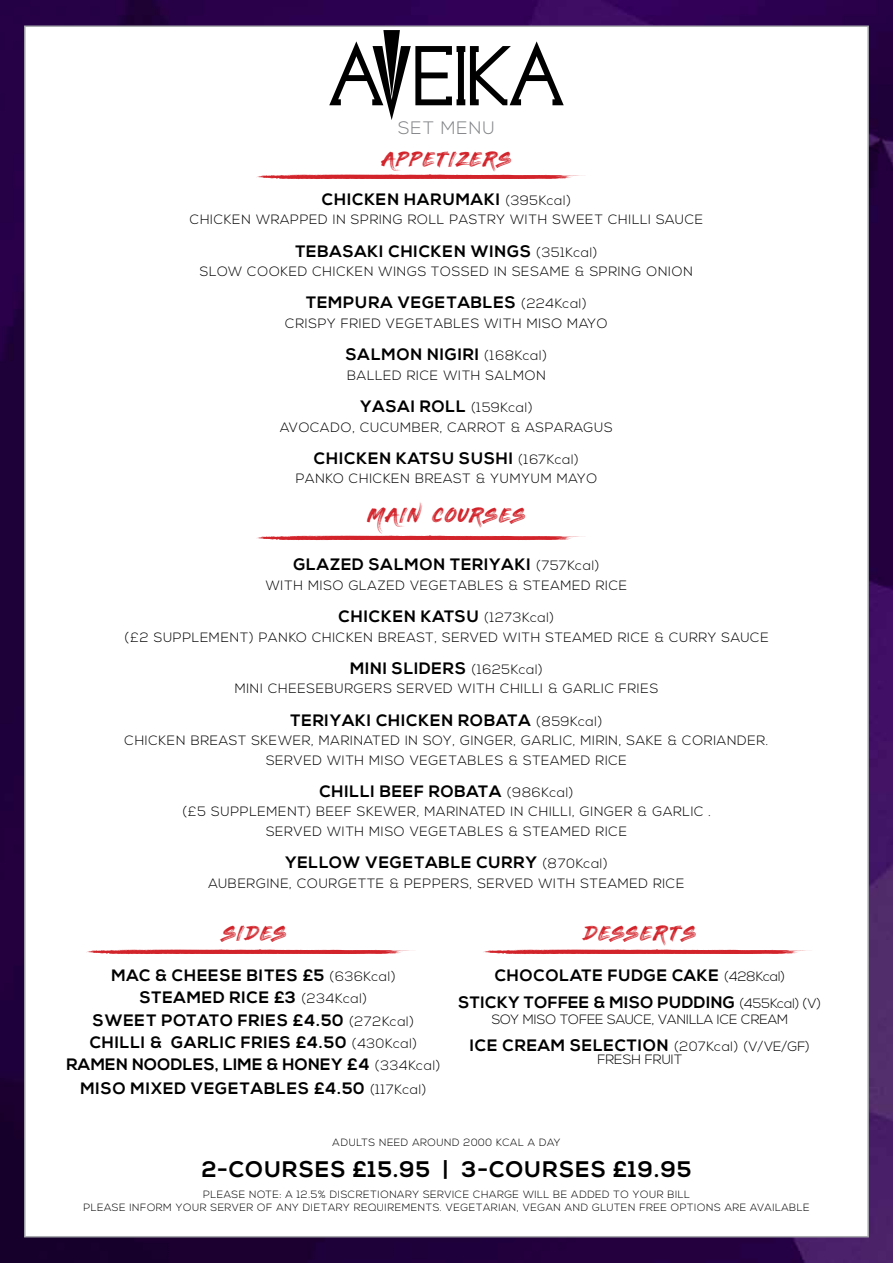
<style>
.page{position:relative;width:893px;height:1263px;background:#fff}
.page>*{position:absolute;margin:0;border:0;box-sizing:border-box;transform-origin:0 0}
.t1{font:700 22.5px "Nexa";letter-spacing:.06em;color:#000}
.t2{font:21px "Painting With Chocolate";letter-spacing:.05em;color:#d2232a}
.t3{font:300 18px "Nexa";letter-spacing:.05em;color:#808285}
.t4{font:700 16.5px/22.2px "Nexa";letter-spacing:.05em;color:#000;text-align:center}
.t5{font:700 16.5px/26.5px "Nexa";letter-spacing:.03em;color:#000;text-align:center}
.t6{font:300 13.5px/19.5px "Nexa";letter-spacing:.05em;color:#000;text-align:center}
.t7{font:300 13.5px "Nexa";color:#000101}
.t8{font:300 10.5px/12.6px "Nexa";letter-spacing:.05em;color:#000;text-align:center}
.s1{font-weight:300;font-size:13.5px}
.s2{font-weight:300;font-size:13.5px;color:#000101}
</style>
<div class="page">
<img style="left:0;top:0;width:893px;height:1263px">
<div style="left:24px;top:26px;width:845px;height:1211px;background:#fff;border:2px solid #a9abae"></div>
<svg style="left:329px;top:30px;width:235px;height:90px"></svg>
<svg style="left:256px;top:174px;width:329px;height:5px;background:#de5f64"></svg>
<svg style="left:256px;top:535px;width:329px;height:5px"></svg>
<svg style="left:86px;top:949px;width:329px;height:5px;background:#de5f64"></svg>
<svg style="left:483px;top:949px;width:328px;height:5px;background:#de5f64"></svg>
<h3 class="t3" style="left:398px;top:117px;width:98px">SET MENU</h3>
<h2 class="t2" style="left:381px;top:146px;width:132px">APPETIZERS</h2>
<p class="t4" style="left:322px;top:189px;width:251px">CHICKEN HARUMAKI <span class="s1">(395Kcal)</span></p>
<p class="t6" style="left:190px;top:211px;width:515px">CHICKEN WRAPPED IN SPRING ROLL PASTRY WITH SWEET CHILLI SAUCE</p>
<p class="t4" style="left:295px;top:241px;width:304px">TEBASAKI CHICKEN WINGS <span class="s1">(351Kcal)</span></p>
<p class="t6" style="left:200px;top:262px;width:494px">SLOW COOKED CHICKEN WINGS TOSSED IN SESAME &amp; SPRING ONION</p>
<p class="t4" style="left:306px;top:292px;width:282px">TEMPURA VEGETABLES <span class="s1">(224Kcal)</span></p>
<p class="t6" style="left:285px;top:314px;width:324px">CRISPY FRIED VEGETABLES WITH MISO MAYO</p>
<p class="t4" style="left:346px;top:344px;width:203px">SALMON NIGIRI <span class="s1">(168Kcal)</span></p>
<p class="t6" style="left:347px;top:366px;width:200px">BALLED RICE WITH SALMON</p>
<p class="t4" style="left:360px;top:396px;width:174px">YASAI ROLL <span class="s1">(159Kcal)</span></p>
<p class="t6" style="left:280px;top:418px;width:334px">AVOCADO, CUCUMBER, CARROT &amp; ASPARAGUS</p>
<p class="t4" style="left:314px;top:448px;width:267px">CHICKEN KATSU SUSHI <span class="s1">(167Kcal)</span></p>
<p class="t6" style="left:296px;top:469px;width:303px">PANKO CHICKEN BREAST &amp; YUMYUM MAYO</p>
<h2 class="t2" style="left:367px;top:503px;width:160px">MAIN COURSES</h2>
<p class="t4" style="left:293px;top:554px;width:308px">GLAZED SALMON TERIYAKI <span class="s1">(757Kcal)</span></p>
<p class="t6" style="left:266px;top:576px;width:363px">WITH MISO GLAZED VEGETABLES &amp; STEAMED RICE</p>
<p class="t4" style="left:339px;top:606px;width:217px">CHICKEN KATSU <span class="s1">(1273Kcal)</span></p>
<p class="t6" style="left:124px;top:628px;width:646px">(£2 SUPPLEMENT) PANKO CHICKEN BREAST, SERVED WITH STEAMED RICE &amp; CURRY SAUCE</p>
<p class="t4" style="left:350px;top:658px;width:194px">MINI SLIDERS <span class="s1">(1625Kcal)</span></p>
<p class="t6" style="left:235px;top:679px;width:425px">MINI CHEESEBURGERS SERVED WITH CHILLI &amp; GARLIC FRIES</p>
<p class="t4" style="left:291px;top:709px;width:313px">TERIYAKI CHICKEN ROBATA <span class="s1">(859Kcal)</span></p>
<p class="t6" style="left:125px;top:731px;width:645px">CHICKEN BREAST SKEWER, MARINATED IN SOY, GINGER, GARLIC, MIRIN, SAKE &amp; CORIANDER.<br>SERVED WITH MISO VEGETABLES &amp; STEAMED RICE</p>
<p class="t4" style="left:319px;top:781px;width:256px">CHILLI BEEF ROBATA <span class="s1">(986Kcal)</span></p>
<p class="t6" style="left:182px;top:802px;width:530px">(£5 SUPPLEMENT) BEEF SKEWER, MARINATED IN CHILLI, GINGER &amp; GARLIC .<br>SERVED WITH MISO VEGETABLES &amp; STEAMED RICE</p>
<p class="t4" style="left:285px;top:852px;width:324px">YELLOW VEGETABLE CURRY <span class="s1">(870Kcal)</span></p>
<p class="t6" style="left:209px;top:874px;width:477px">AUBERGINE, COURGETTE &amp; PEPPERS, SERVED WITH STEAMED RICE</p>
<h2 class="t2" style="left:220px;top:920px;width:68px">SIDES</h2>
<p class="t4" style="left:67px;top:965px;width:376px">MAC &amp; CHEESE BITES £5 <span class="s1">(636Kcal)<br></span>STEAMED RICE £3 <span class="s1">(234Kcal)<br></span>SWEET POTATO FRIES £4.50 <span class="s1">(272Kcal)<br></span>CHILLI &amp; GARLIC FRIES £4.50 <span class="s1">(430Kcal)<br></span>RAMEN NOODLES, LIME &amp; HONEY £4 <span class="s1">(334Kcal)</span></p>
<p class="t4" style="left:80px;top:1077px;width:348px">MISO MIXED VEGETABLES £4.50 <span class="s1">(117Kcal)</span></p>
<h2 class="t2" style="left:584px;top:920px;width:114px">DESSERTS</h2>
<p class="t5" style="left:459px;top:963px;width:364px">CHOCOLATE FUDGE CAKE <span class="s1">(428Kcal)<br></span>STICKY TOFFEE &amp; MISO PUDDING <span class="s1">(455Kcal)</span> <span class="s2">(V)</span></p>
<p class="t7" style="left:492px;top:1011px;width:298px">SOY MISO TOFEE SAUCE, VANILLA ICE CREAM</p>
<p class="t4" style="left:470px;top:1034px;width:342px">ICE CREAM SELECTION <span class="s1">(207Kcal)</span> <span class="s2">(V/VE/GF)</span></p>
<p class="t7" style="left:598px;top:1052px;width:86px">FRESH FRUIT</p>
<p class="t8" style="left:333px;top:1136px;width:229px">ADULTS NEED AROUND 2000 KCAL A DAY</p>
<h1 class="t1" style="left:202px;top:1156px;width:491px">2-COURSES £15.95 | 3-COURSES £19.95</h1>
<p class="t8" style="left:83px;top:1188px;width:728px">PLEASE NOTE: A 12.5% DISCRETIONARY SERVICE CHARGE WILL BE ADDED TO YOUR BILL<br>PLEASE INFORM YOUR SERVER OF ANY DIETARY REQUIREMENTS. VEGETARIAN, VEGAN AND GLUTEN FREE OPTIONS ARE AVAILABLE</p>
</div>
